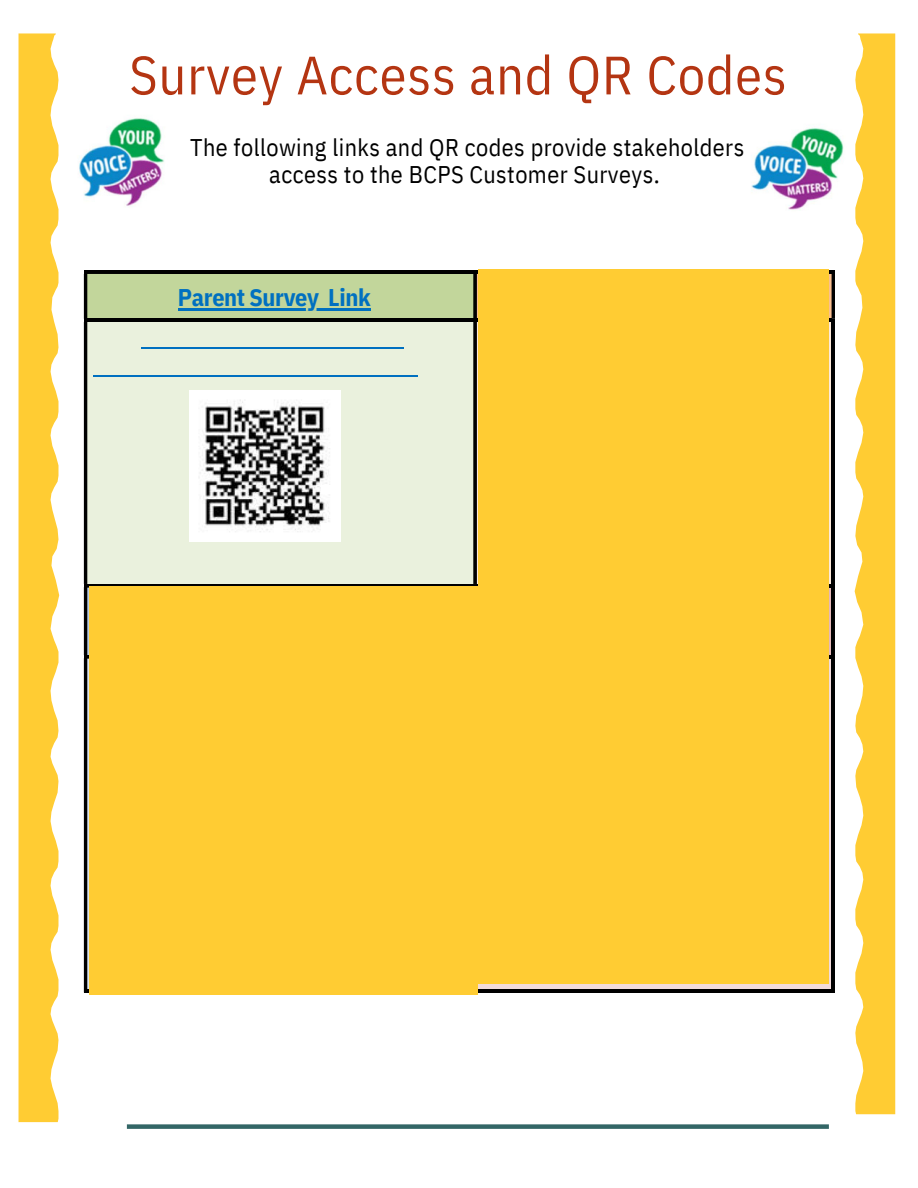
<style>
.page{position:relative;width:918px;height:1188px;background:#fff}
.page>*{position:absolute;margin:0;border:0;box-sizing:border-box;transform-origin:0 0}
.t1{font:54px "IBM Plex Sans Cond";letter-spacing:.02em;color:#b43512}
.t2{font:24.15px/27px "IBM Plex Sans Cond";letter-spacing:.015em;color:#000;text-align:center}
.t3{font:700 24.15px "IBM Plex Sans Cond";letter-spacing:-.015em;color:#0070c0}
</style>
<div class="page">
<div style="left:19px;top:33px;width:40px;height:1089px;background:#fc3"></div>
<div style="left:127px;top:1124px;width:702px;height:5px;background:#366"></div>
<div style="left:87px;top:274px;width:387px;height:45px;background:#c2d69b"></div>
<hr style="left:84px;top:271px;width:389px;height:3px;background:#000">
<hr style="left:473px;top:271px;width:359px;height:3px;background:#000">
<hr style="left:477px;top:274px;width:355px;height:1px;background:#fabf90">
<hr style="left:84px;top:274px;width:3px;height:45px;background:#000">
<svg style="left:473px;top:274px;width:4px;height:45px"></svg>
<hr style="left:832px;top:274px;width:3px;height:45px;background:#000">
<div style="left:87px;top:322px;width:387px;height:262px;background:#eaf1dd"></div>
<hr style="left:141px;top:347px;width:263px;height:2px;background:#0070c0">
<hr style="left:94px;top:375px;width:324px;height:2px;background:#0070c0">
<hr style="left:84px;top:319px;width:389px;height:3px;background:#000">
<hr style="left:473px;top:319px;width:359px;height:3px;background:#000">
<hr style="left:477px;top:322px;width:355px;height:1px;background:#fde9d9">
<hr style="left:84px;top:322px;width:3px;height:262px;background:#000">
<svg style="left:473px;top:322px;width:4px;height:262px"></svg>
<hr style="left:832px;top:322px;width:3px;height:262px;background:#000">
<hr style="left:87px;top:584px;width:386px;height:3px;background:#000">
<hr style="left:87px;top:587px;width:386px;height:1px;background:#b8cce4">
<hr style="left:477px;top:584px;width:355px;height:3px;background:#000">
<hr style="left:477px;top:587px;width:355px;height:1px;background:#e5b8b7">
<hr style="left:84px;top:587px;width:3px;height:68px;background:#000">
<hr style="left:832px;top:587px;width:3px;height:68px;background:#000">
<div style="left:477px;top:658px;width:355px;height:331px;background:#f2dbdb"></div>
<hr style="left:87px;top:655px;width:386px;height:3px;background:#000">
<hr style="left:87px;top:658px;width:386px;height:1px;background:#dbe5f1">
<hr style="left:477px;top:655px;width:355px;height:3px;background:#000">
<hr style="left:84px;top:658px;width:3px;height:334px;background:#000">
<hr style="left:84px;top:989px;width:389px;height:3px;background:#000">
<hr style="left:477px;top:989px;width:355px;height:3px;background:#000">
<hr style="left:832px;top:658px;width:3px;height:334px;background:#000">
<svg style="left:855px;top:33px;width:40px;height:1081px"></svg>
<img style="left:190px;top:391px;width:150px;height:151px">
<img style="left:79px;top:118px;width:85px;height:88px">
<img style="left:751px;top:128px;width:93px;height:82px">
<hr style="left:178px;top:308px;width:141px;height:2px;background:#0070c0">
<svg style="left:319px;top:308px;width:9px;height:2px"></svg>
<hr style="left:328px;top:308px;width:42px;height:2px;background:#0070c0">
<div style="left:478px;top:269px;width:351px;height:714px;background:#fc3"></div>
<div style="left:90px;top:586px;width:388px;height:408px;background:#fc3"></div>
<h2 class="t1" style="left:129px;top:39px;width:659px">Survey Access and QR Codes</h2>
<p class="t2" style="left:190px;top:133px;width:556px">The following links and QR codes provide stakeholders access to the BCPS Customer Surveys.</p>
<p class="t3" style="left:178px;top:281px;width:194px">Parent Survey Link</p>
</div>
